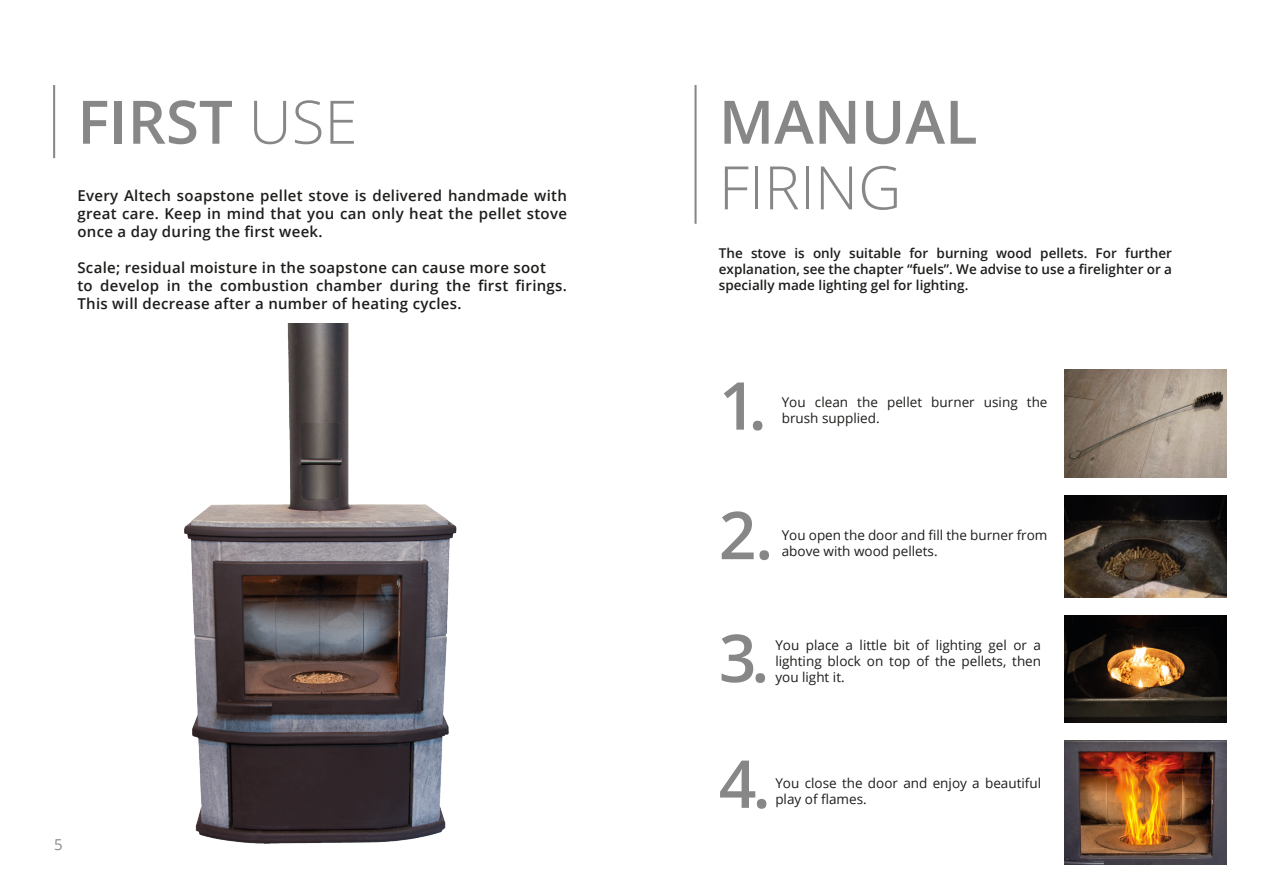
<style>
.page{position:relative;width:1263px;height:893px;background:#fff}
.page>*{position:absolute;margin:0;border:0;box-sizing:border-box;transform-origin:0 0}
.H1_-_Rechtsboven_-_light{font:600 66px "Open Sans";color:#878787}
.H1_-_Rechtsboven_-_light-2{font:600 60px "Open Sans";color:#878787}
.H1_-_Rechtsboven_-_light-3{font:300 60px "Open Sans";color:#878787}
.Basis_-_Altech_Grey{font:600 15px/18px "Open Sans";letter-spacing:.02em;color:#1d1d1b;text-align:justify}
.t1{font:15px "Open Sans";color:#878787}
.Basis_Streep_-_Altech_Grey{font:13.5px/16.2px "Open Sans";color:#1d1d1b}
.Basis_Streep_-_Altech_Grey-2{font:600 13.5px/16.2px "Open Sans";color:#1d1d1b;text-align:justify}
.s1{font-weight:300}
</style>
<div class="page">
<hr style="left:53px;top:85px;width:2px;height:73px;background:#878787">
<img style="left:1064px;top:369px;width:162px;height:108px">
<img style="left:1064px;top:615px;width:162px;height:107px">
<img style="left:1064px;top:495px;width:162px;height:102px">
<img style="left:184px;top:323px;width:273px;height:521px">
<img style="left:1064px;top:740px;width:162px;height:124px">
<hr style="left:694px;top:85px;width:2px;height:139px;background:#878787">
<p class="H1_-_Rechtsboven_-_light-2" style="left:77px;top:81px;width:282px">FIRST <span class="s1">USE</span></p>
<p class="Basis_-_Altech_Grey" style="left:77px;top:186px;width:491px">Every Altech soapstone pellet stove is delivered handmade with great care. Keep in mind that you can only heat the pellet stove once a day during the first week.</p>
<p class="Basis_-_Altech_Grey" style="left:77px;top:258px;width:470px">Scale; residual moisture in the soapstone can cause more soot</p>
<p class="Basis_-_Altech_Grey" style="left:77px;top:276px;width:491px">to develop in the combustion chamber during the first firings.<br>This will decrease after a number of heating cycles.</p>
<p class="t1" style="left:54px;top:835px;width:10px">5</p>
<p class="H1_-_Rechtsboven_-_light-2" style="left:719px;top:81px;width:260px">MANUAL</p>
<p class="H1_-_Rechtsboven_-_light-3" style="left:719px;top:146px;width:184px">FIRING</p>
<p class="Basis_Streep_-_Altech_Grey-2" style="left:719px;top:245px;width:455px">The stove is only suitable for burning wood pellets. For further explanation, see the chapter “fuels”. We advise to use a firelighter or a specially made lighting gel for lighting.</p>
<p class="H1_-_Rechtsboven_-_light" style="left:719px;top:360px;width:49px">1.</p>
<p class="Basis_Streep_-_Altech_Grey" style="left:782px;top:394px;width:267px">You clean the pellet burner using the brush supplied.</p>
<p class="H1_-_Rechtsboven_-_light" style="left:719px;top:490px;width:56px">2.</p>
<p class="Basis_Streep_-_Altech_Grey" style="left:782px;top:526px;width:267px">You open the door and fill the burner from above with wood pellets.</p>
<p class="H1_-_Rechtsboven_-_light" style="left:719px;top:613px;width:52px">3.</p>
<p class="Basis_Streep_-_Altech_Grey" style="left:775px;top:636px;width:267px;text-align:justify">You place a little bit of lighting gel or a lighting block on top of the pellets, then you light it.</p>
<p class="H1_-_Rechtsboven_-_light" style="left:719px;top:739px;width:53px">4.</p>
<p class="Basis_Streep_-_Altech_Grey" style="left:775px;top:774px;width:267px">You close the door and enjoy a beautiful play of flames.</p>
</div>
